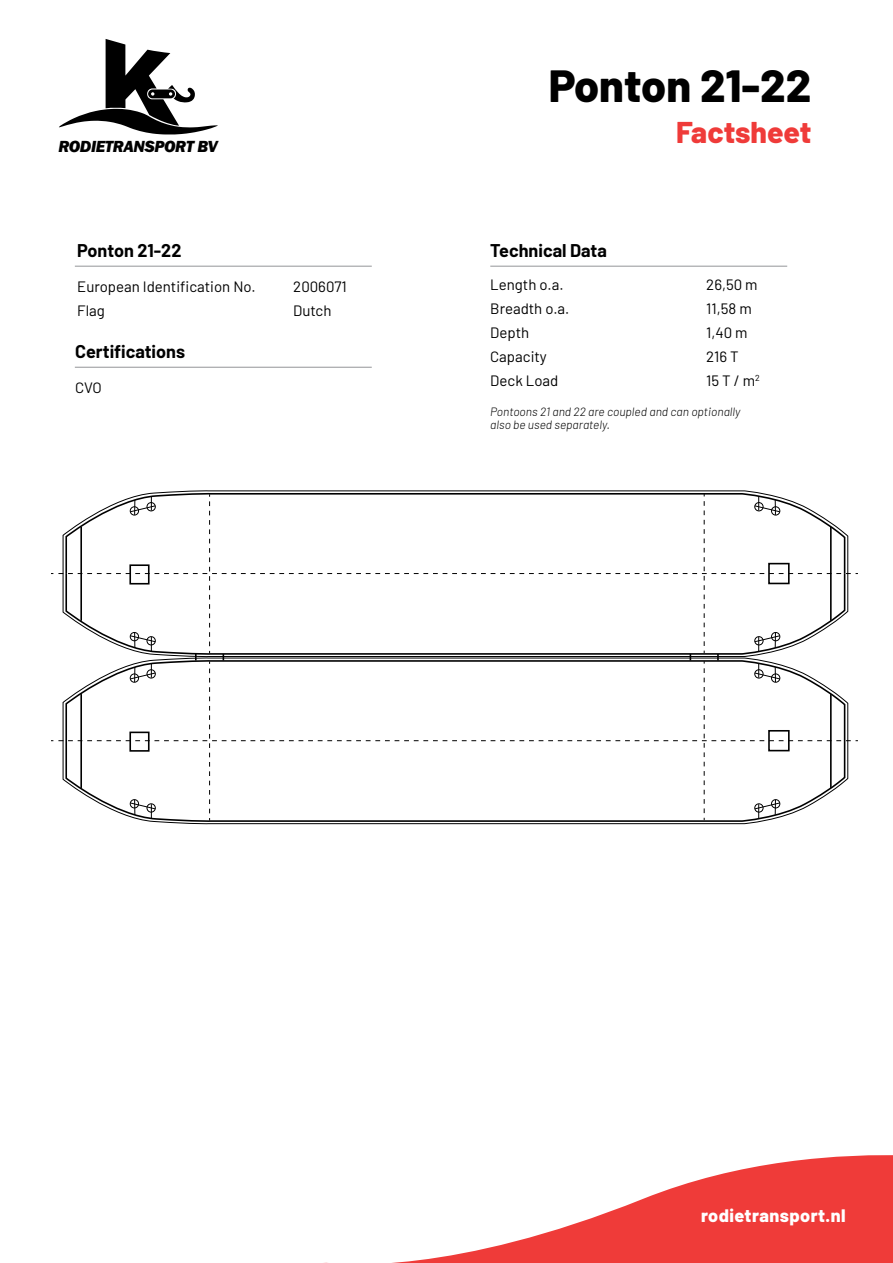
<style>
.page{position:relative;width:893px;height:1263px;background:#fff}
.page>*{position:absolute;margin:0;border:0;box-sizing:border-box;transform-origin:0 0}
.t1{font:800 45px "Barlow";color:#000}
.t2{font:800 30px "Barlow";color:#ef3b39}
.t3{font:700 18px "Barlow";color:#000}
.t4{font:800 18px "Barlow";letter-spacing:.025em;color:#fff}
.t5{font:16.65px "Franklin Gothic URW Hea Ita";letter-spacing:-.025em;color:#000}
.t6{font:15px "Barlow";color:#000}
.t7{font:italic 300 12px/13.5px "Barlow";color:#000}
</style>
<div class="page">
<svg style="left:324px;top:1155px;width:569px;height:108px"></svg>
<svg style="left:59px;top:39px;width:159px;height:96px"></svg>
<hr style="left:75px;top:367px;width:297px;height:1px;background:#939598">
<hr style="left:75px;top:266px;width:297px;height:1px;background:#939598">
<hr style="left:490px;top:266px;width:297px;height:1px;background:#939598">
<svg style="left:164px;top:490px;width:592px;height:2px"></svg>
<svg style="left:144px;top:492px;width:623px;height:2px"></svg>
<svg style="left:172px;top:823px;width:581px;height:2px"></svg>
<svg style="left:141px;top:820px;width:628px;height:3px"></svg>
<svg style="left:51px;top:494px;width:807px;height:326px"></svg>
<p class="t5" style="left:58px;top:135px;width:161px">RODIETRANSPORT BV</p>
<p class="t3" style="left:77px;top:238px;width:106px">Ponton 21-22</p>
<p class="t6" style="left:77px;top:276px;width:180px">European Identification No.</p>
<p class="t6" style="left:293px;top:276px;width:55px">2006071</p>
<p class="t6" style="left:77px;top:300px;width:29px">Flag</p>
<p class="t6" style="left:293px;top:300px;width:40px">Dutch</p>
<p class="t3" style="left:75px;top:338px;width:112px">Certifications</p>
<p class="t6" style="left:75px;top:377px;width:28px">CVO</p>
<h1 class="t1" style="left:549px;top:52px;width:264px">Ponton 21-22</h1>
<h2 class="t2" style="left:676px;top:110px;width:136px">Factsheet</h2>
<p class="t3" style="left:490px;top:238px;width:118px">Technical Data</p>
<p class="t6" style="left:490px;top:274px;width:75px">Length o.a.</p>
<p class="t6" style="left:706px;top:274px;width:53px">26,50 m</p>
<p class="t6" style="left:490px;top:298px;width:81px">Breadth o.a.</p>
<p class="t6" style="left:706px;top:298px;width:47px">11,58 m</p>
<p class="t6" style="left:490px;top:322px;width:41px">Depth</p>
<p class="t6" style="left:706px;top:322px;width:43px">1,40 m</p>
<p class="t6" style="left:490px;top:346px;width:58px">Capacity</p>
<p class="t6" style="left:706px;top:346px;width:34px">216 T</p>
<p class="t6" style="left:490px;top:370px;width:70px">Deck Load</p>
<p class="t6" style="left:706px;top:370px;width:55px">15 T / m<sup>2</sup></p>
<p class="t7" style="left:490px;top:404px;width:252px">Pontoons 21 and 22 are coupled and can optionally also be used separately.</p>
<p class="t4" style="left:701px;top:1202px;width:146px">rodietransport.nl</p>
</div>
